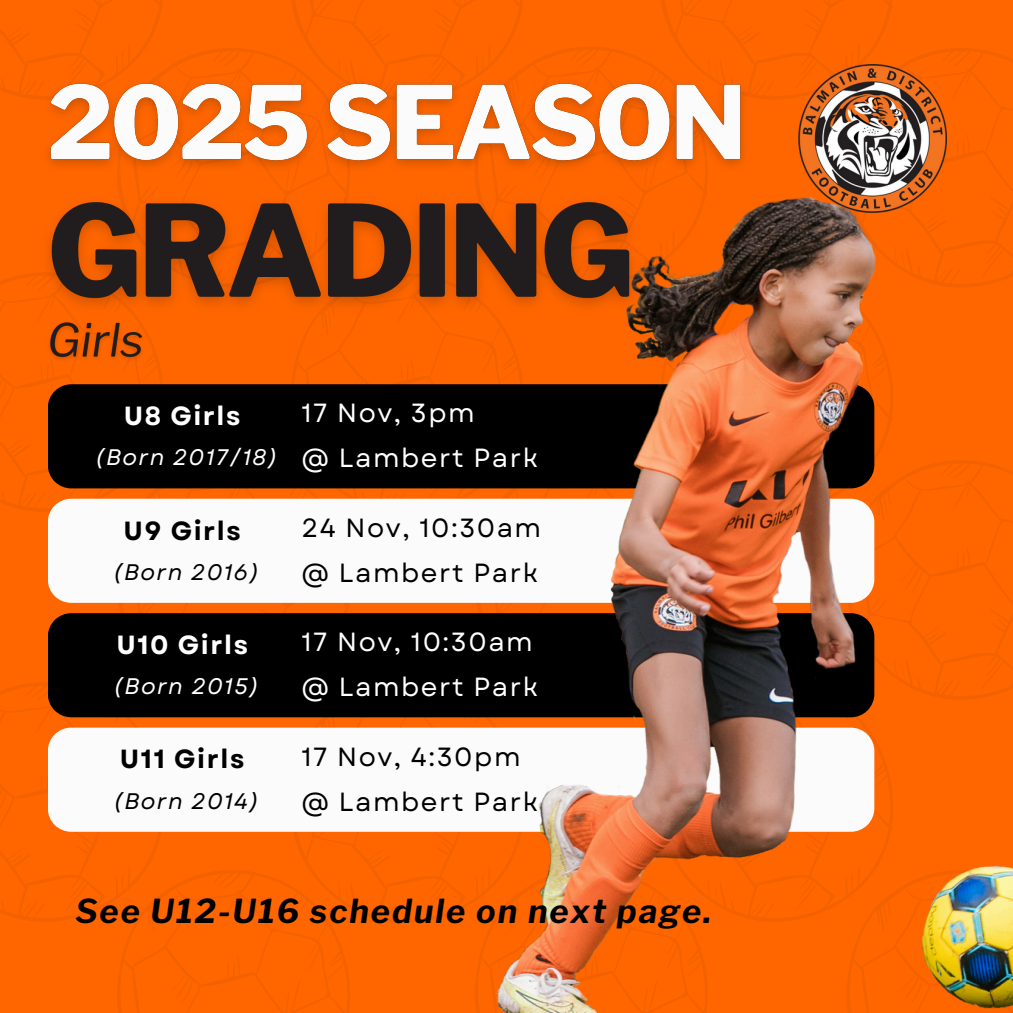
<style>
.page{position:relative;width:1013px;height:1013px;background:#fff}
.page>*{position:absolute;margin:0;border:0;box-sizing:border-box;transform-origin:0 0}
.t1{font:italic 700 32.75px "Libre Franklin";letter-spacing:.06em;color:#000}
.t2{font:26.25px/45px "Garet";letter-spacing:.06em;color:#000}
.t3{font:26.25px/45px "Garet";letter-spacing:.06em;color:#fff}
.t4{font:700 26.25px "Garet";letter-spacing:.06em;color:#fff}
.t5{font:700 26.25px "Garet";letter-spacing:.06em;color:#000}
.t6{font:italic 22.5px "Garet";letter-spacing:.06em;color:#fff}
.t7{font:italic 22.5px "Garet";letter-spacing:.06em;color:#000}
</style>
<div class="page">
<div style="left:0;top:0;width:1012px;height:1012px;background:#f60"></div>
<svg style="left:0;top:683px;width:350px;height:329px"></svg>
<svg style="left:289px;top:717px;width:172px;height:208px"></svg>
<svg style="left:119px;top:488px;width:230px;height:125px"></svg>
<svg style="left:0;top:273px;width:165px;height:239px"></svg>
<svg style="left:289px;top:327px;width:172px;height:171px"></svg>
<svg style="left:661px;top:0;width:351px;height:151px"></svg>
<svg style="left:176px;top:48px;width:112px;height:15px"></svg>
<svg style="left:0;top:0;width:163px;height:99px"></svg>
<svg style="left:532px;top:43px;width:178px;height:20px"></svg>
<svg style="left:292px;top:0;width:231px;height:63px"></svg>
<img style="left:35px;top:63px;width:720px;height:112px">
<img style="left:33px;top:175px;width:428px;height:152px">
<img style="left:798px;top:64px;width:148px;height:87px">
<div style="left:48px;top:384px;width:413px;height:104px;background:#000"></div>
<div style="left:48px;top:498px;width:413px;height:105px;background:#fbfbfb"></div>
<div style="left:48px;top:613px;width:413px;height:104px;background:#000"></div>
<div style="left:48px;top:727px;width:413px;height:104px;background:#fbfbfb"></div>
<img style="left:461px;top:151px;width:551px;height:861px">
<img style="left:43px;top:313px;width:106px;height:55px">
<p class="t4" style="left:124px;top:397px;width:118px">U8 Girls</p>
<p class="t6" style="left:95px;top:441px;width:184px">(Born 2017/18)</p>
<h5 class="t5" style="left:123px;top:511px;width:119px">U9 Girls</h5>
<p class="t7" style="left:113px;top:555px;width:147px">(Born 2016)</p>
<h5 class="t4" style="left:116px;top:626px;width:133px">U10 Girls</h5>
<p class="t6" style="left:114px;top:670px;width:147px">(Born 2015)</p>
<h5 class="t5" style="left:120px;top:740px;width:126px">U11 Girls</h5>
<p class="t7" style="left:113px;top:784px;width:147px">(Born 2014)</p>
<p class="t3" style="left:301px;top:390px;width:238px">17 Nov, 3pm<br>@ Lambert Park</p>
<p class="t2" style="left:301px;top:505px;width:241px">24 Nov, 10:30am @ Lambert Park</p>
<p class="t3" style="left:301px;top:619px;width:238px">17 Nov, 10:30am @ Lambert Park</p>
<p class="t2" style="left:301px;top:734px;width:238px">17 Nov, 4:30pm @ Lambert Park</p>
<h5 class="t1" style="left:75px;top:891px;width:637px">See U12-U16 schedule on next page.</h5>
</div>
